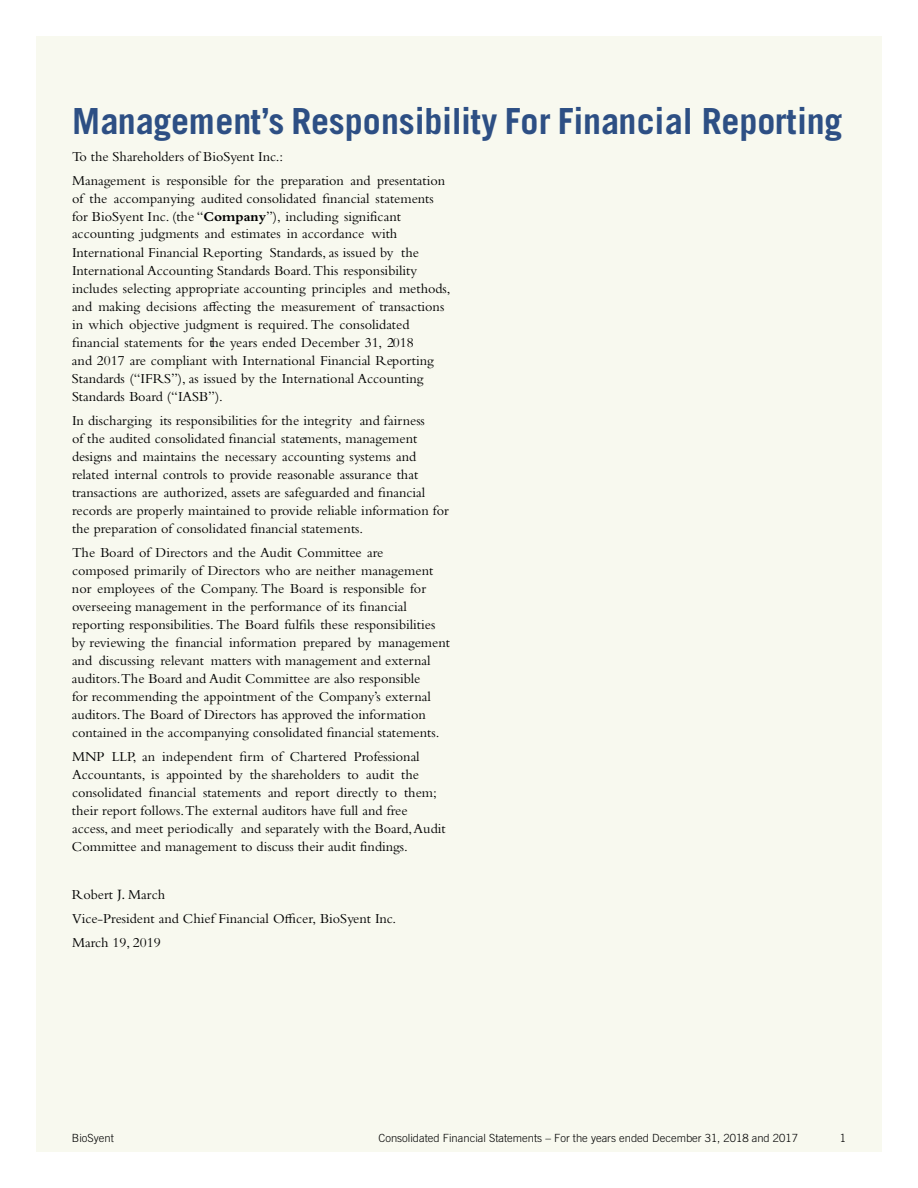
<style>
.page{position:relative;width:918px;height:1188px;background:#fff}
.page>*{position:absolute;margin:0;border:0;box-sizing:border-box;transform-origin:0 0}
.Body{font:700 36px "Trade Gothic LT Std";letter-spacing:-.01em;color:#2d4f84}
.Body-2{font:14.25px/18px "Bembo Std";color:#000}
.t1{font:300 11.25px "Trade Gothic LT Std";color:#000}
.s1{font-weight:700}
.s2{font-family:"Minion Pro"}
</style>
<div class="page">
<div style="left:36px;top:36px;width:846px;height:1116px;background:#f8f9ef"></div>
<p class="Body" style="left:72px;top:99px;width:772px">Management’s Responsibility For Financial Reporting</p>
<p class="Body-2" style="left:72px;top:144px;width:375px;line-height:24px">To the Shareholders of BioSyent Inc.:<br>Management is responsible for the preparation and presentation</p>
<p class="Body-2" style="left:72px;top:189px;width:380px">of the accompanying audited consolidated financial statements for BioSyent Inc. (the “<span class="s1">Company</span>”), including significant accounting judgments and estimates in accordance with International Financial Reporting Standards, as issued by the International Accounting Standards Board. This responsibility includes selecting appropriate accounting principles and methods, and making decisions affecting the measurement of transactions in which objective judgment is required. The consolidated financial statements for the years ended December 31, 2018<br>and 2017 are compliant with International Financial Reporting Standards (“IFRS”), as issued by the International Accounting Standards Board (“IASB”).</p>
<p class="Body-2" style="left:72px;top:411px;width:379px">In discharging its responsibilities for the integrity and fairness<br>of the audited consolidated financial statements, management designs and maintains the necessary accounting systems and related internal controls to provide reasonable assurance that transactions are authorized, assets are safeguarded and financial records are properly maintained to provide reliable information for the preparation of consolidated financial statements.</p>
<p class="Body-2" style="left:72px;top:543px;width:380px">The Board of Directors and the Audit Committee are<br>composed primarily of Directors who are neither management nor employees of the Company. The Board is responsible for overseeing management in the performance of its financial reporting responsibilities. The Board fulfils these responsibilities by reviewing the financial information prepared by management and discussing relevant matters with management and external auditors. The Board and Audit Committee are also responsible<br>for recommending the appointment of the Company’s external auditors. The Board of Directors has approved the information contained in the accompanying consolidated financial statements.</p>
<p class="Body-2" style="left:72px;top:747px;width:375px">MNP LLP, an independent firm of Chartered Professional Accountants, is appointed by the shareholders to audit the consolidated financial statements and report directly to them; their report follows. The external auditors have full and free access, and meet periodically and separately with the Board, Audit Committee and management to discuss their audit findings.</p>
<p class="Body-2" style="left:72px;top:882px;width:326px;line-height:24px">Robert <span class="s2">J.</span> March<br>Vice-President and Chief Financial Officer, BioSyent Inc.<br>March 19, 2019</p>
<p class="t1" style="left:72px;top:1131px;width:43px">BioSyent</p>
<p class="t1" style="left:379px;top:1131px;width:421px">Consolidated Financial Statements – For the years ended December 31, 2018 and 2017</p>
<p class="t1" style="left:840px;top:1131px;width:8px">1</p>
</div>
